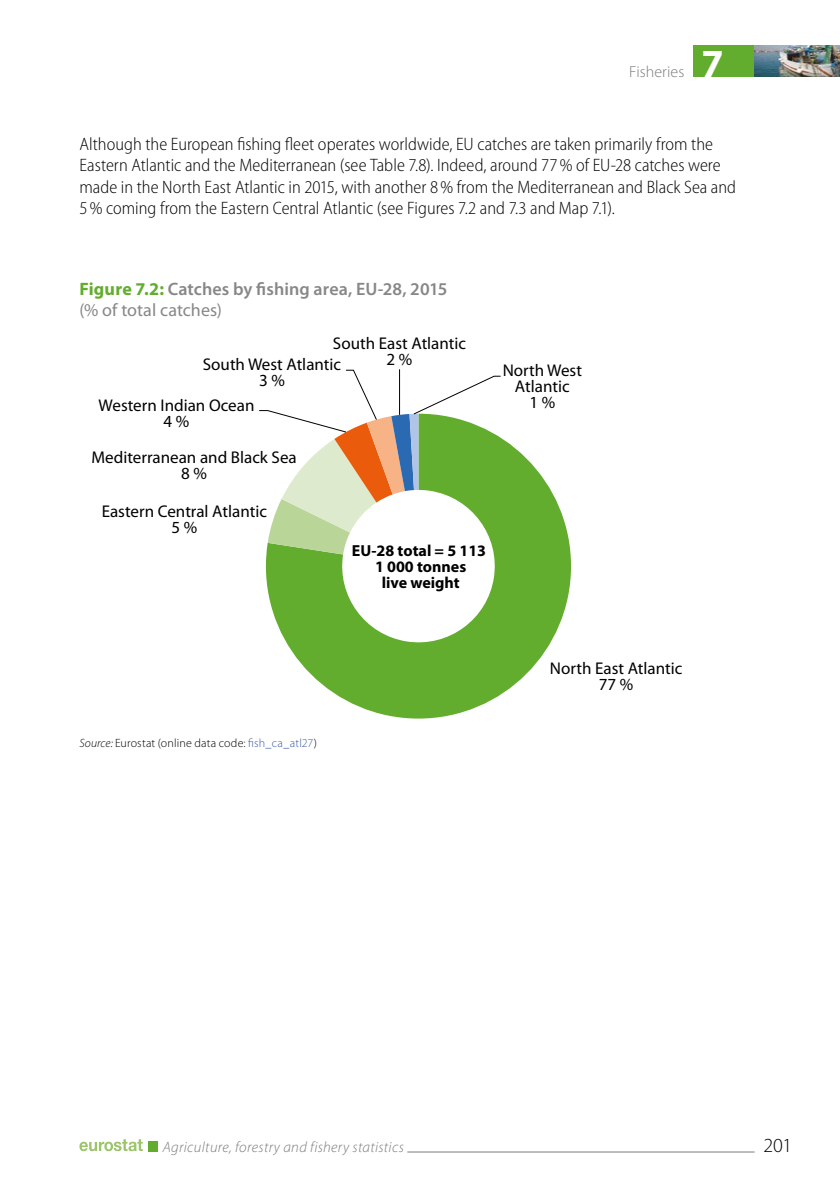
<style>
.page{position:relative;width:840px;height:1191px;background:#fff}
.page>*{position:absolute;margin:0;border:0;box-sizing:border-box;transform-origin:0 0}
.t1{font:700 40px "Myriad Pro";color:#fff}
.t2{font:300 20px "Myriad Pro";color:#000}
.t3{font:300 semi-condensed 18px/21.6px "Myriad Pro";letter-spacing:.005em;color:#000}
.t4{font:600 18px/21.6px "Myriad Pro";letter-spacing:.005em;color:#878787}
.t5{font:17px/16px "Myriad Pro";color:#000;text-align:center}
.t6{font:700 16px/16px "Myriad Pro";color:#000;text-align:center}
.t7{font:300 16px "Myriad Pro";letter-spacing:.005em;color:#7c7b7b}
.t8{font:italic 300 15px "Myriad Pro";letter-spacing:.025em;color:#7c7b7b}
.t9{font:300 12px "Myriad Pro";letter-spacing:.015em;color:#000}
.s1{font-weight:700;color:#62ad2d}
.s2{font-weight:400}
.s3{font-style:italic}
.s4{color:#3a5ba7}
</style>
<div class="page">
<div style="left:692px;top:45px;width:62px;height:32px;background:#62ad2d"></div>
<svg style="left:79px;top:1139px;width:64px;height:12px"></svg>
<div style="left:148px;top:1141px;width:10px;height:10px;background:#62ad2d"></div>
<img style="left:754px;top:45px;width:85px;height:32px">
<hr style="left:407px;top:1151px;width:347px;height:1px;background:#7c7b7b">
<svg style="left:266px;top:438px;width:304px;height:280px;fill:#62ad2d"></svg>
<svg style="left:259px;top:369px;width:242px;height:185px"></svg>
<p class="t7" style="left:628px;top:62px;width:57px">Fisheries</p>
<h1 class="t1" style="left:701px;top:41px;width:24px">7</h1>
<p class="t3" style="left:79px;top:133px;width:657px">Although the European fishing fleet operates worldwide, EU catches are taken primarily from the Eastern Atlantic and the Mediterranean (see Table 7.8). Indeed, around 77% of EU-28 catches were made in the North East Atlantic in 2015, with another 8% from the Mediterranean and Black Sea and 5% coming from the Eastern Central Atlantic (see Figures 7.2 and 7.3 and Map 7.1).</p>
<p class="t4" style="left:79px;top:278px;width:369px"><span class="s1">Figure 7.2:</span> Catches by fishing area, EU-28, 2015 <span class="s2">(% of total catches)</span></p>
<p class="t5" style="left:333px;top:336px;width:135px">South East Atlantic<br>2 %</p>
<p class="t5" style="left:203px;top:357px;width:140px">South West Atlantic<br>3 %</p>
<p class="t5" style="left:99px;top:397px;width:157px">Western Indian Ocean<br>4 %</p>
<p class="t5" style="left:91px;top:449px;width:206px">Mediterranean and Black Sea<br>8 %</p>
<p class="t5" style="left:102px;top:503px;width:167px">Eastern Central Atlantic<br>5 %</p>
<p class="t6" style="left:352px;top:543px;width:136px">EU-28 total = 5 113<br>1 000 tonnes<br>live weight</p>
<p class="t5" style="left:502px;top:363px;width:81px">North West<br>Atlantic<br>1 %</p>
<p class="t9" style="left:79px;top:737px;width:239px"><span class="s3">Source:</span> Eurostat (online data code: <span class="s4">fish_ca_atl27</span>)</p>
<p class="t5" style="left:549px;top:660px;width:134px">North East Atlantic<br>77 %</p>
<p class="t8" style="left:163px;top:1139px;width:242px">Agriculture, forestry and fishery statistics</p>
<p class="t2" style="left:763px;top:1134px;width:30px">201</p>
</div>
